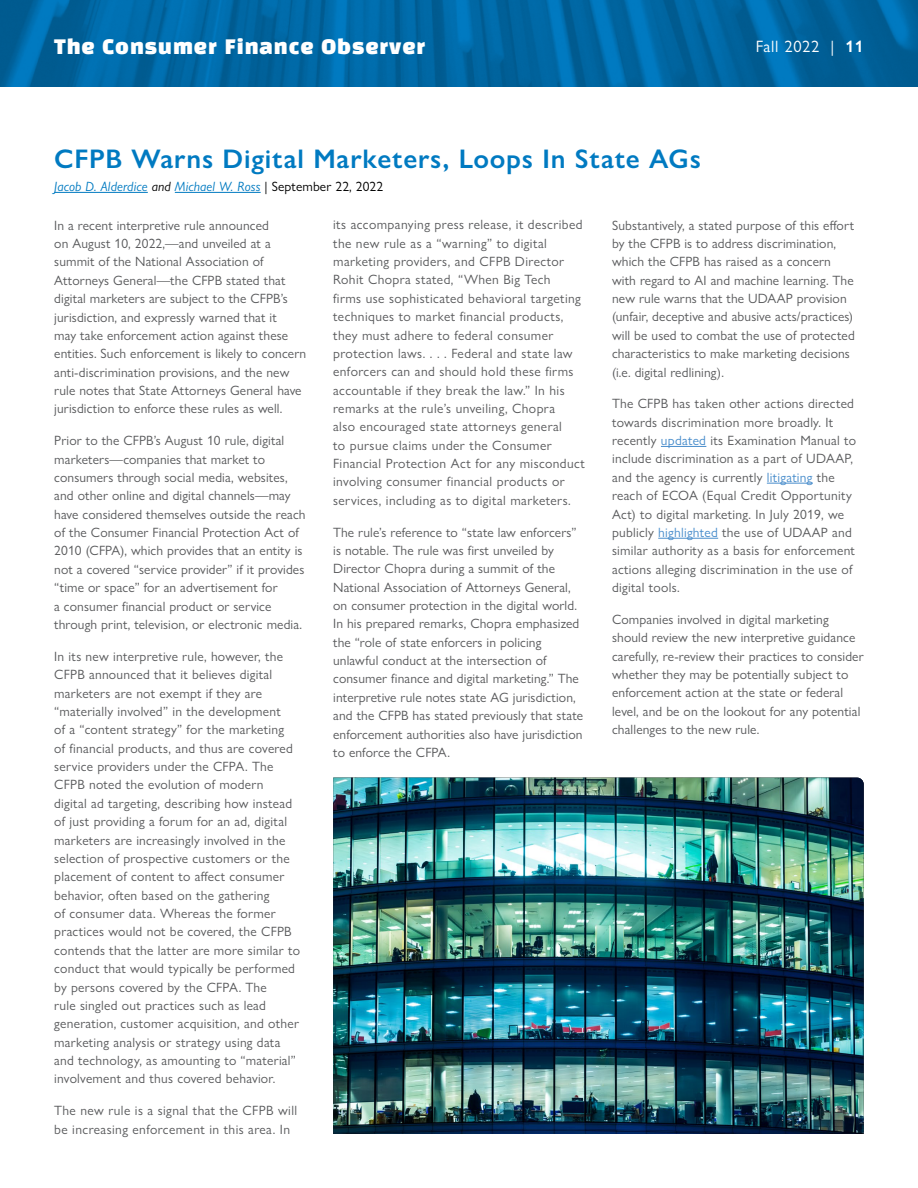
<style>
.page{position:relative;width:918px;height:1188px;background:#fff}
.page>*{position:absolute;margin:0;border:0;box-sizing:border-box;transform-origin:0 0}
.t1{font:600 27px "Gill Sans Nova";letter-spacing:.03em;color:#007ac1}
.t2{font:19.5px "Black Han Sans";letter-spacing:.05em;color:#fff}
.t3{font:16.5px "Gill Sans Nova";letter-spacing:.04em;color:#fff}
.t4{font:13.5px/18.3px "Gill Sans Nova";letter-spacing:.015em;color:#58595b}
.t5{font:italic 13.5px "Gill Sans Nova";letter-spacing:.01em;color:#007ac1}
.s1{font-weight:600}
.s2{color:#000}
.s3{font-style:normal;color:#000}
.s4{color:#478ccb}
</style>
<div class="page">
<img style="left:0;top:0;width:918px;height:86px">
<hr style="left:54px;top:192px;width:94px;height:1px;background:#007ac1">
<hr style="left:175px;top:192px;width:86px;height:1px;background:#007ac1">
<hr style="left:661px;top:446px;width:45px;height:1px;background:#478ccb">
<hr style="left:767px;top:483px;width:46px;height:1px;background:#478ccb">
<hr style="left:658px;top:538px;width:60px;height:1px;background:#478ccb">
<img style="left:333px;top:778px;width:531px;height:356px">
<h2 class="t2" style="left:54px;top:38px;width:373px">The Consumer Finance Observer</h2>
<p class="t3" style="left:756px;top:36px;width:109px">Fall 2022 | <span class="s1">11</span></p>
<h1 class="t1" style="left:54px;top:142px;width:648px">CFPB Warns Digital Marketers, Loops In State AGs</h1>
<p class="t5" style="left:54px;top:178px;width:331px">Jacob D. Alderdice <span class="s2">and</span> Michael W. Ross <span class="s3">| September 22, 2022</span></p>
<p class="t4" style="left:54px;top:216px;width:253px">In a recent interpretive rule announced<br>on August 10, 2022,—and unveiled at a summit of the National Association of Attorneys General—the CFPB stated that digital marketers are subject to the CFPB’s jurisdiction, and expressly warned that it<br>may take enforcement action against these entities. Such enforcement is likely to concern anti-discrimination provisions, and the new rule notes that State Attorneys General have jurisdiction to enforce these rules as well.</p>
<p class="t4" style="left:54px;top:431px;width:253px">Prior to the CFPB’s August 10 rule, digital marketers—companies that market to consumers through social media, websites, and other online and digital channels—may have considered themselves outside the reach of the Consumer Financial Protection Act of 2010 (CFPA), which provides that an entity is not a covered “service provider” if it provides “time or space” for an advertisement for<br>a consumer financial product or service through print, television, or electronic media.</p>
<p class="t4" style="left:54px;top:647px;width:247px">In its new interpretive rule, however, the CFPB announced that it believes digital marketers are not exempt if they are “materially involved” in the development<br>of a “content strategy” for the marketing<br>of financial products, and thus are covered service providers under the CFPA. The CFPB noted the evolution of modern<br>digital ad targeting, describing how instead of just providing a forum for an ad, digital marketers are increasingly involved in the selection of prospective customers or the placement of content to affect consumer behavior, often based on the gathering<br>of consumer data. Whereas the former practices would not be covered, the CFPB contends that the latter are more similar to conduct that would typically be performed by persons covered by the CFPA. The<br>rule singled out practices such as lead generation, customer acquisition, and other marketing analysis or strategy using data and technology, as amounting to “material” involvement and thus covered behavior.</p>
<p class="t4" style="left:54px;top:1101px;width:244px">The new rule is a signal that the CFPB will be increasing enforcement in this area. In</p>
<p class="t4" style="left:333px;top:215px;width:253px">its accompanying press release, it described the new rule as a “warning” to digital marketing providers, and CFPB Director Rohit Chopra stated, “When Big Tech<br>firms use sophisticated behavioral targeting techniques to market financial products, they must adhere to federal consumer protection laws. . . . Federal and state law enforcers can and should hold these firms accountable if they break the law.” In his remarks at the rule’s unveiling, Chopra<br>also encouraged state attorneys general<br>to pursue claims under the Consumer Financial Protection Act for any misconduct involving consumer financial products or services, including as to digital marketers.</p>
<p class="t4" style="left:333px;top:523px;width:252px">The rule’s reference to “state law enforcers” is notable. The rule was first unveiled by Director Chopra during a summit of the National Association of Attorneys General, on consumer protection in the digital world.<br>In his prepared remarks, Chopra emphasized the “role of state enforcers in policing unlawful conduct at the intersection of consumer finance and digital marketing.” The interpretive rule notes state AG jurisdiction, and the CFPB has stated previously that state enforcement authorities also have jurisdiction to enforce the CFPA.</p>
<p class="t4" style="left:612px;top:216px;width:244px">Substantively, a stated purpose of this effort by the CFPB is to address discrimination, which the CFPB has raised as a concern with regard to AI and machine learning. The new rule warns that the UDAAP provision (unfair, deceptive and abusive acts/practices) will be used to combat the use of protected characteristics to make marketing decisions (i.e. digital redlining).</p>
<p class="t4" style="left:612px;top:395px;width:245px">The CFPB has taken other actions directed towards discrimination more broadly. It recently <span class="s4">updated</span> its Examination Manual to include discrimination as a part of UDAAP, and the agency is currently <span class="s4">litigating</span> the reach of ECOA (Equal Credit Opportunity Act) to digital marketing. In July 2019, we publicly <span class="s4">highlighted</span> the use of UDAAP and similar authority as a basis for enforcement actions alleging discrimination in the use of digital tools.</p>
<p class="t4" style="left:612px;top:610px;width:253px">Companies involved in digital marketing should review the new interpretive guidance carefully, re-review their practices to consider whether they may be potentially subject to enforcement action at the state or federal level, and be on the lookout for any potential challenges to the new rule.</p>
</div>
